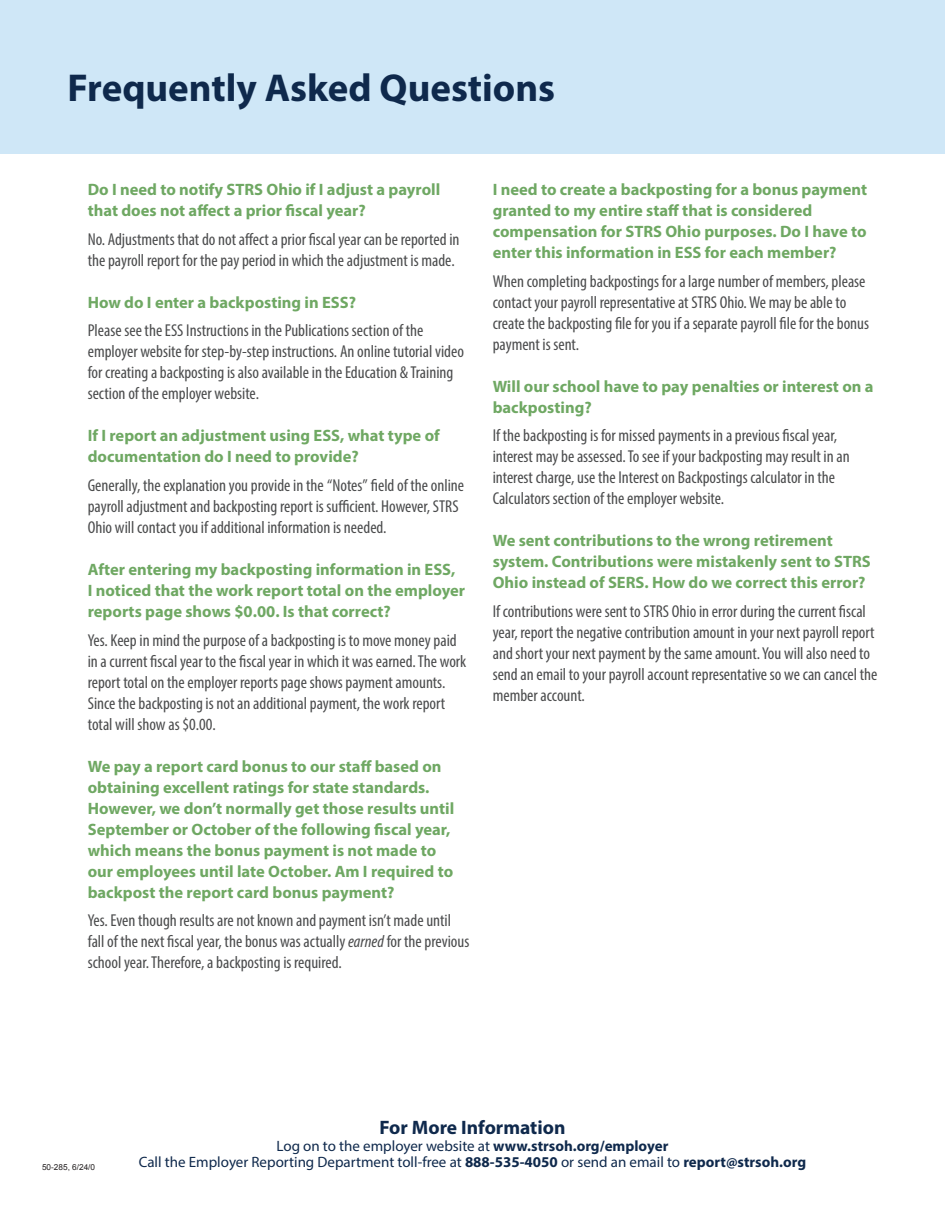
<style>
.page{position:relative;width:945px;height:1215px;background:#fff}
.page>*{position:absolute;margin:0;border:0;box-sizing:border-box;transform-origin:0 0}
.Title_Sub-Header{font:700 39px "Myriad Pro";color:#0f294c}
.t1{font:700 19.5px "Myriad Pro";color:#0f294c}
.Answer_body_text{font:condensed 17.25px/21px "Myriad Pro";color:#4b4c4d}
.Question_body_text{font:700 16.5px/21px "Myriad Pro";color:#6fa863}
.t2{font:15px/16.5px "Myriad Pro";color:#0f294c;text-align:center}
.t3{font:8.25px "Arial";color:#231f20}
.s1{font-style:italic}
.s2{font-weight:700}
</style>
<div class="page">
<div style="left:0;top:0;width:945px;height:154px;background:#cfe7f7"></div>
<p class="Title_Sub-Header" style="left:68px;top:62px;width:489px">Frequently Asked Questions</p>
<p class="Question_body_text" style="left:88px;top:179px;width:354px">Do I need to notify STRS Ohio if I adjust a payroll that does not affect a prior fiscal year?</p>
<p class="Answer_body_text" style="left:88px;top:228px;width:373px">No. Adjustments that do not affect a prior fiscal year can be reported in the payroll report for the pay period in which the adjustment is made.</p>
<p class="Question_body_text" style="left:88px;top:291px;width:270px">How do I enter a backposting in ESS?</p>
<p class="Answer_body_text" style="left:88px;top:320px;width:378px">Please see the ESS Instructions in the Publications section of the employer website for step-by-step instructions. An online tutorial video for creating a backposting is also available in the Education &amp; Training section of the employer website.</p>
<p class="Question_body_text" style="left:88px;top:425px;width:354px">If I report an adjustment using ESS, what type of documentation do I need to provide?</p>
<p class="Answer_body_text" style="left:88px;top:475px;width:378px">Generally, the explanation you provide in the “Notes” field of the online payroll adjustment and backposting report is sufficient. However, STRS<br>Ohio will contact you if additional information is needed.</p>
<p class="Question_body_text" style="left:88px;top:559px;width:379px">After entering my backposting information in ESS,<br>I noticed that the work report total on the employer reports page shows $0.00. Is that correct?</p>
<p class="Answer_body_text" style="left:88px;top:629px;width:380px">Yes. Keep in mind the purpose of a backposting is to move money paid in a current fiscal year to the fiscal year in which it was earned. The work report total on the employer reports page shows payment amounts.<br>Since the backposting is not an additional payment, the work report total will show as $0.00.</p>
<p class="Question_body_text" style="left:88px;top:755px;width:368px">We pay a report card bonus to our staff based on obtaining excellent ratings for state standards.<br>However, we don’t normally get those results until September or October of the following fiscal year, which means the bonus payment is not made to our employees until late October. Am I required to backpost the report card bonus payment?</p>
<p class="Answer_body_text" style="left:88px;top:910px;width:383px">Yes. Even though results are not known and payment isn’t made until fall of the next fiscal year, the bonus was actually <span class="s1">earned</span> for the previous school year. Therefore, a backposting is required.</p>
<p class="Question_body_text" style="left:493px;top:179px;width:376px">I need to create a backposting for a bonus payment granted to my entire staff that is considered compensation for STRS Ohio purposes. Do I have to enter this information in ESS for each member?</p>
<p class="Answer_body_text" style="left:493px;top:270px;width:378px">When completing backpostings for a large number of members, please contact your payroll representative at STRS Ohio. We may be able to create the backposting file for you if a separate payroll file for the bonus payment is sent.</p>
<p class="Question_body_text" style="left:493px;top:375px;width:382px">Will our school have to pay penalties or interest on a backposting?</p>
<p class="Answer_body_text" style="left:493px;top:425px;width:358px">If the backposting is for missed payments in a previous fiscal year, interest may be assessed. To see if your backposting may result in an interest charge, use the Interest on Backpostings calculator in the Calculators section of the employer website.</p>
<p class="Question_body_text" style="left:493px;top:530px;width:380px">We sent contributions to the wrong retirement system. Contributions were mistakenly sent to STRS<br>Ohio instead of SERS. How do we correct this error?</p>
<p class="Answer_body_text" style="left:493px;top:601px;width:386px">If contributions were sent to STRS Ohio in error during the current fiscal year, report the negative contribution amount in your next payroll report and short your next payment by the same amount. You will also need to send an email to your payroll account representative so we can cancel the member account.</p>
<p class="t3" style="left:42px;top:1162px;width:55px">50-285, 6/24/0</p>
<p class="t1" style="left:380px;top:1115px;width:187px">For More Information</p>
<p class="t2" style="left:139px;top:1137px;width:669px">Log on to the employer website at <span class="s2">www.strsoh.org/employer<br></span>Call the Employer Reporting Department toll-free at <span class="s2">888-535-4050</span> or send an email to <span class="s2">report@strsoh.org</span></p>
</div>
